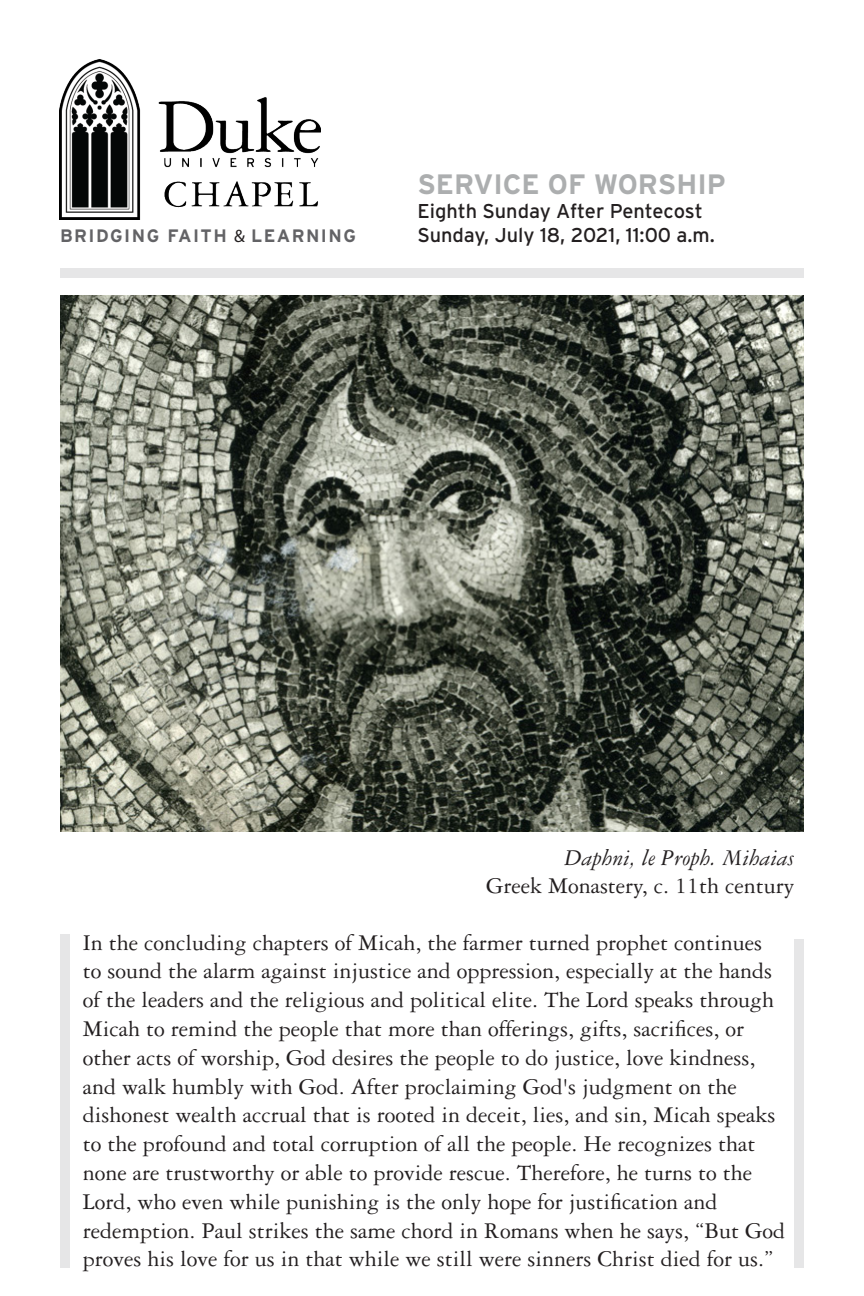
<style>
.page{position:relative;width:864px;height:1296px;background:#fff}
.page>*{position:absolute;margin:0;border:0;box-sizing:border-box;transform-origin:0 0}
.Header_1{font:700 28px "Interstate";color:#acaeaf}
.Tabbed_Leader{font:24px/28.8px "Garamond 3 LT Std";color:#231f20}
.Tabbed_Leader-2{font:italic 24px "Garamond 3 LT Std";color:#231f20}
.Header_1-2{font:20px "Interstate";color:#231f20}
.t1{font:700 18px "Interstate";letter-spacing:.08em;color:#636366}
.s1{font-family:"Myriad Pro";font-weight:400;color:#231f20}
</style>
<div class="page">
<div style="left:60px;top:934px;width:10px;height:334px;background:#e6e6e7"></div>
<div style="left:794px;top:939px;width:10px;height:329px;background:#e6e6e7"></div>
<div style="left:60px;top:268px;width:744px;height:10px;background:#e6e6e7"></div>
<img style="left:60px;top:60px;width:260px;height:159px">
<img style="left:60px;top:295px;width:744px;height:537px">
<p class="Header_1" style="left:417px;top:168px;width:310px">SERVICE OF WORSHIP</p>
<p class="Header_1-2" style="left:417px;top:200px;width:287px">Eighth Sunday After Pentecost</p>
<p class="t1" style="left:60px;top:226px;width:297px">BRIDGING FAITH <span class="s1">&amp;</span> LEARNING</p>
<p class="Header_1-2" style="left:417px;top:224px;width:299px">Sunday, July 18, 2021, 11:00 a.m.</p>
<p class="Tabbed_Leader-2" style="left:564px;top:845px;width:231px">Daphni, le Proph. Mihaias</p>
<p class="Tabbed_Leader" style="left:486px;top:872px;width:310px">Greek Monastery, c. 11th century</p>
<p class="Tabbed_Leader" style="left:83px;top:928px;width:704px">In the concluding chapters of Micah, the farmer turned prophet continues to sound the alarm against injustice and oppression, especially at the hands of the leaders and the religious and political elite. The Lord speaks through Micah to remind the people that more than offerings, gifts, sacrifices, or other acts of worship, God desires the people to do justice, love kindness, and walk humbly with God. After proclaiming God's judgment on the dishonest wealth accrual that is rooted in deceit, lies, and sin, Micah speaks to the profound and total corruption of all the people. He recognizes that none are trustworthy or able to provide rescue. Therefore, he turns to the Lord, who even while punishing is the only hope for justification and redemption. Paul strikes the same chord in Romans when he says, “But God proves his love for us in that while we still were sinners Christ died for us.”</p>
</div>
